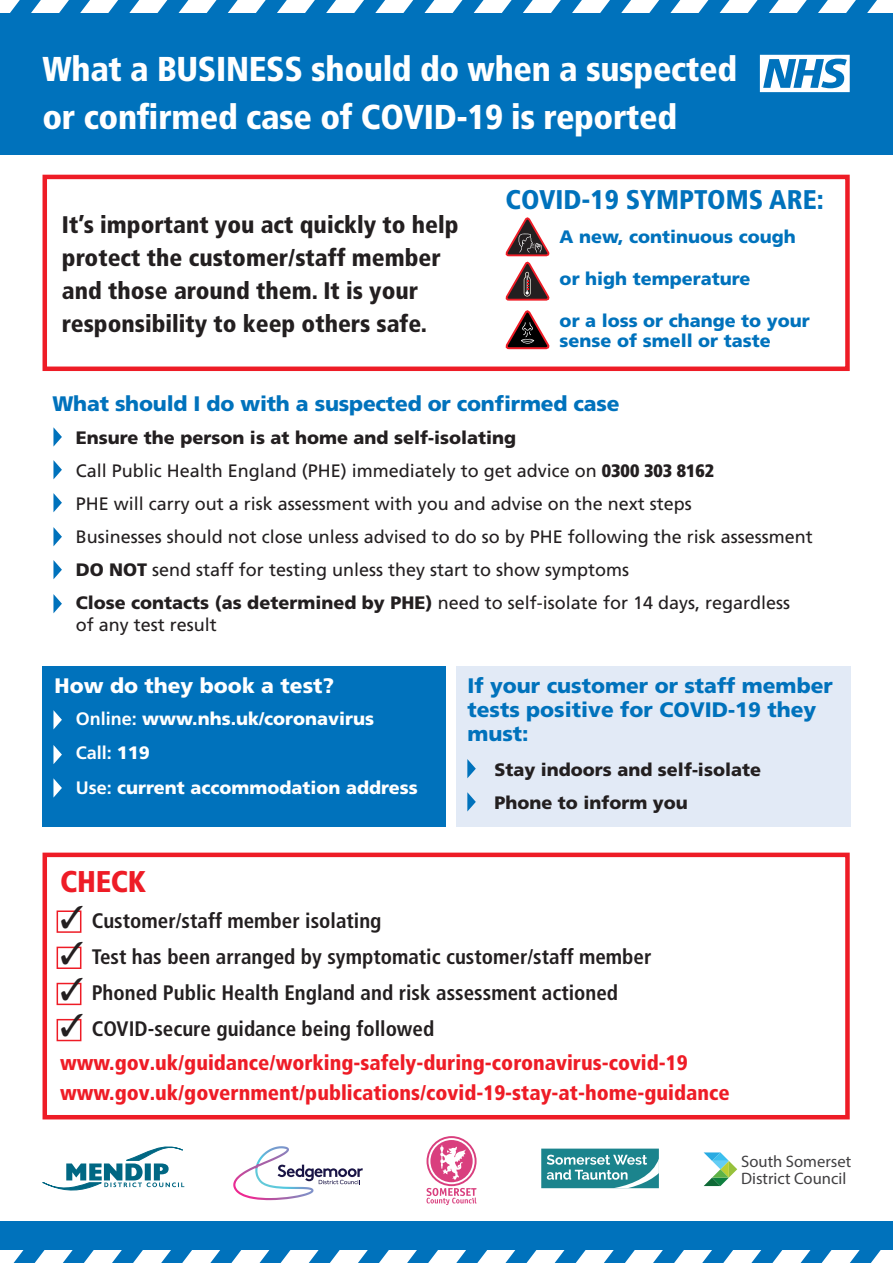
<style>
.page{position:relative;width:893px;height:1263px;background:#fff}
.page>*{position:absolute;margin:0;border:0;box-sizing:border-box;transform-origin:0 0}
.t1{font:900 condensed 34.5px/48px "Frutiger";letter-spacing:-.01em;color:#fff}
.t2{font:900 condensed 30px "Frutiger";letter-spacing:-.01em;color:#ee1c26}
.t3{font:900 condensed 27px "Frutiger";color:#0072bc}
.t4{font:900 condensed 24px/33px "Frutiger";color:#231f20}
.t5{font:900 condensed 21px/34.5px "Frutiger";color:#ee1c26}
.t6{font:700 condensed 21px "Frutiger";color:#231f20}
.t7{font:900 21px/24px "Frutiger";color:#0072bc}
.t8{font:900 21px "Frutiger";color:#fff}
.t9{font:18px/33px "Frutiger";color:#231f20}
.t10{font:900 18px/19.5px "Frutiger";color:#0072bc}
.t11{font:900 18px/34.5px "Frutiger";color:#fff}
.t12{font:900 18px/33px "Frutiger";color:#231f20}
.t13{font:16.65px "Myriad Pro";color:#414042}
.t14{font:700 16.65px "Myriad Pro";color:#414042}
.s1{font-weight:900}
.s2{font-weight:900;font-stretch:condensed}
.s3{font-weight:700}
.s4{color:#231f20}
.s5{font-weight:700;color:#231f20}
</style>
<div class="page">
<div style="left:456px;top:666px;width:394px;height:160px;background:#e2eaf6"></div>
<div style="left:42px;top:666px;width:404px;height:160px;background:#0072bc"></div>
<svg style="left:14px;top:1249px;width:34px;height:14px"></svg>
<svg style="left:63px;top:1249px;width:34px;height:14px"></svg>
<svg style="left:112px;top:1249px;width:34px;height:14px"></svg>
<svg style="left:161px;top:1249px;width:34px;height:14px"></svg>
<svg style="left:210px;top:1249px;width:35px;height:14px"></svg>
<svg style="left:260px;top:1249px;width:34px;height:14px"></svg>
<svg style="left:309px;top:1249px;width:34px;height:14px"></svg>
<svg style="left:358px;top:1249px;width:34px;height:14px"></svg>
<svg style="left:407px;top:1249px;width:34px;height:14px"></svg>
<svg style="left:456px;top:1249px;width:35px;height:14px"></svg>
<svg style="left:505px;top:1249px;width:35px;height:14px"></svg>
<svg style="left:555px;top:1249px;width:34px;height:14px"></svg>
<svg style="left:604px;top:1249px;width:34px;height:14px"></svg>
<svg style="left:653px;top:1249px;width:34px;height:14px"></svg>
<svg style="left:702px;top:1249px;width:34px;height:14px"></svg>
<svg style="left:751px;top:1249px;width:35px;height:14px"></svg>
<svg style="left:801px;top:1249px;width:34px;height:14px"></svg>
<svg style="left:850px;top:1249px;width:34px;height:14px"></svg>
<div style="left:0;top:1221px;width:893px;height:28px;background:#0072bc"></div>
<div style="left:0;top:13px;width:893px;height:142px;background:#0072bc"></div>
<svg style="left:10px;top:0;width:867px;height:92px"></svg>
<svg style="left:53px;top:427px;width:9px;height:20px"></svg>
<svg style="left:53px;top:460px;width:9px;height:19px"></svg>
<svg style="left:53px;top:493px;width:9px;height:19px"></svg>
<svg style="left:53px;top:527px;width:9px;height:19px"></svg>
<svg style="left:53px;top:560px;width:9px;height:19px"></svg>
<svg style="left:53px;top:594px;width:9px;height:19px"></svg>
<div style="left:43px;top:853px;width:807px;height:266px;border:4px solid #ee1c26"></div>
<div style="left:57px;top:910px;width:24px;height:23px;border:2px solid #ee1c26"></div>
<div style="left:57px;top:947px;width:24px;height:22px;border:2px solid #ee1c26"></div>
<div style="left:57px;top:983px;width:24px;height:22px;border:2px solid #ee1c26"></div>
<div style="left:57px;top:1019px;width:24px;height:22px;border:2px solid #ee1c26"></div>
<div style="left:43px;top:175px;width:807px;height:196px;border:4px solid #ee1c26"></div>
<svg style="left:505px;top:217px;width:45px;height:84px"></svg>
<svg style="left:505px;top:310px;width:45px;height:40px"></svg>
<svg style="left:53px;top:710px;width:9px;height:19px"></svg>
<svg style="left:53px;top:745px;width:9px;height:19px"></svg>
<svg style="left:53px;top:778px;width:9px;height:19px"></svg>
<svg style="left:426px;top:1138px;width:51px;height:67px"></svg>
<svg style="left:541px;top:1148px;width:118px;height:40px;background:#4c9ea5"></svg>
<svg style="left:43px;top:1146px;width:141px;height:44px"></svg>
<svg style="left:233px;top:1146px;width:130px;height:54px"></svg>
<svg style="left:467px;top:759px;width:9px;height:19px"></svg>
<svg style="left:467px;top:792px;width:9px;height:19px"></svg>
<svg style="left:704px;top:1152px;width:33px;height:34px"></svg>
<h1 class="t1" style="left:43px;top:45px;width:696px">What a BUSINESS should do when a suspected or confirmed case of COVID-19 is reported</h1>
<h3 class="t4" style="left:62px;top:208px;width:398px">It’s important you act quickly to help protect the customer/staff member and those around them. It is your responsibility to keep others safe.</h3>
<h3 class="t3" style="left:506px;top:183px;width:320px">COVID-19 symptoms are:</h3>
<p class="t10" style="left:560px;top:227px;width:238px">A new, continuous cough</p>
<p class="t10" style="left:560px;top:269px;width:192px">or high temperature</p>
<p class="t10" style="left:560px;top:311px;width:252px">or a loss or change to your sense of smell or taste</p>
<p class="t7" style="left:52px;top:391px;width:568px">What should I do with a suspected or confirmed case</p>
<p class="t9" style="left:76px;top:421px;width:739px"><span class="s1">Ensure the person is at home and self-isolating<br></span>Call Public Health England (PHE) immediately to get advice on <span class="s2">0300 303 8162<br></span>PHE will carry out a risk assessment with you and advise on the next steps<br>Businesses should not close unless advised to do so by PHE following the risk assessment <span class="s1">DO NOT</span> send staff for testing unless they start to show symptoms<br><span class="s1">Close contacts (as determined by PHE)</span> need to self-isolate for 14 days, regardless</p>
<p class="t9" style="left:76px;top:608px;width:143px">of any test result</p>
<p class="t8" style="left:55px;top:673px;width:281px">How do they book a test?</p>
<p class="t11" style="left:76px;top:701px;width:344px"><span class="s3">Online:</span> www.nhs.uk/coronavirus<br><span class="s3">Call:</span> 119<br><span class="s3">Use:</span> current accommodation address</p>
<p class="t7" style="left:467px;top:673px;width:367px">If your customer or staff member tests positive for COVID-19 they must:</p>
<p class="t12" style="left:494px;top:753px;width:268px">Stay indoors and self-isolate<br>Phone to inform you</p>
<h2 class="t2" style="left:60px;top:863px;width:88px">CHECK</h2>
<p class="t6" style="left:60px;top:908px;width:323px">✓ Customer/staff member isolating</p>
<p class="t6" style="left:60px;top:944px;width:593px">✓ Test has been arranged by symptomatic customer/staff member</p>
<p class="t6" style="left:60px;top:980px;width:559px">✓ Phoned Public Health England and risk assessment actioned</p>
<p class="t5" style="left:60px;top:1011px;width:629px"><span class="s4">✓</span> <span class="s5">COVID-secure guidance being followed </span>www.gov.uk/guidance/working-safely-during-coronavirus-covid-19</p>
<p class="t5" style="left:60px;top:1075px;width:671px">www.gov.uk/government/publications/covid-19-stay-at-home-guidance</p>
<p class="t14" style="left:741px;top:1151px;width:112px">South Somerset</p>
<p class="t13" style="left:741px;top:1168px;width:107px">District Council</p>
</div>
